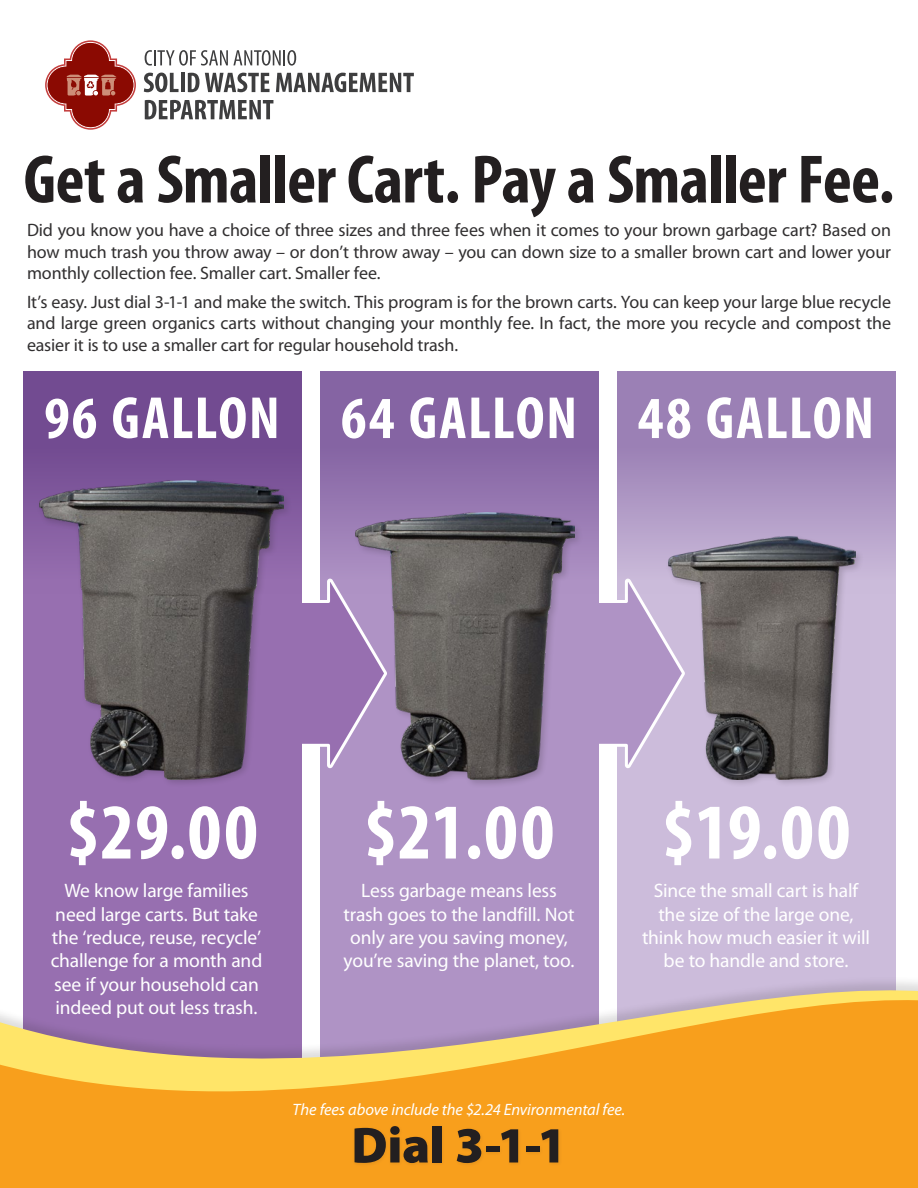
<style>
.page{position:relative;width:918px;height:1188px;background:#fff}
.page>*{position:absolute;margin:0;border:0;box-sizing:border-box;transform-origin:0 0}
.t1{font:700 condensed 79.5px "Myriad Pro";letter-spacing:.025em;color:#fff}
.t2{font:700 condensed 69px "Myriad Pro";letter-spacing:-.01em;color:#231f20}
.t3{font:700 condensed 60px "Myriad Pro";letter-spacing:.025em;color:#fff}
.t4{font:900 51px "Myriad Pro";color:#231f20}
.t5{font:19.5px/23.4px "Myriad Pro";letter-spacing:-.01em;color:#fff;text-align:center}
.t6{font:18px/21.6px "Myriad Pro";letter-spacing:-.01em;color:#312f30;text-align:justify}
.t7{font:italic 16.5px "Myriad Pro";letter-spacing:-.005em;color:#fff}
</style>
<div class="page">
<div style="left:617px;top:372px;width:278px;height:749px;background:#ccbcdb"></div>
<svg style="left:598px;top:576px;width:67px;height:195px"></svg>
<div style="left:320px;top:372px;width:278px;height:749px;background:#af93c5"></div>
<svg style="left:301px;top:576px;width:52px;height:195px"></svg>
<div style="left:23px;top:372px;width:278px;height:749px;background:#976fb0"></div>
<svg style="left:0;top:874px;width:918px;height:230px"></svg>
<div style="left:0;top:1104px;width:918px;height:84px;background:#f89f1c"></div>
<svg style="left:144px;top:73px;width:35px;height:19px"></svg>
<hr style="left:181px;top:73px;width:3px;height:19px;background:#3e3e3f">
<svg style="left:188px;top:73px;width:82px;height:19px"></svg>
<svg style="left:276px;top:73px;width:138px;height:19px"></svg>
<svg style="left:145px;top:100px;width:128px;height:19px"></svg>
<svg style="left:145px;top:50px;width:151px;height:16px"></svg>
<svg style="left:45px;top:40px;width:91px;height:90px"></svg>
<div style="left:352px;top:1124px;width:211px;height:43px;background:#231f20;opacity:.1"></div>
<div style="left:23px;top:372px;width:278px;height:222px;background:linear-gradient(to bottom,#69428a,#946cae)"></div>
<div style="left:320px;top:372px;width:278px;height:222px;background:linear-gradient(to bottom,#7a589a,#ae92c4)"></div>
<div style="left:617px;top:372px;width:278px;height:222px;background:linear-gradient(to bottom,#8f71ac,#cab9d9)"></div>
<div style="left:36px;top:477px;width:257px;height:311px;background:#231f20;opacity:.2"></div>
<img style="left:39px;top:481px;width:245px;height:298px">
<div style="left:665px;top:533px;width:200px;height:255px;background:#231f20;opacity:.2"></div>
<img style="left:668px;top:536px;width:188px;height:243px">
<div style="left:353px;top:509px;width:230px;height:279px;background:#231f20;opacity:.2"></div>
<img style="left:356px;top:512px;width:218px;height:267px">
<p class="t2" style="left:24px;top:136px;width:872px">Get a Smaller Cart. Pay a Smaller Fee.</p>
<p class="t6" style="left:27px;top:219px;width:866px">Did you know you have a choice of three sizes and three fees when it comes to your brown garbage cart? Based on how much trash you throw away – or don’t throw away – you can down size to a smaller brown cart and lower your monthly collection fee. Smaller cart. Smaller fee.</p>
<p class="t6" style="left:27px;top:290px;width:866px">It’s easy. Just dial 3-1-1 and make the switch. This program is for the brown carts. You can keep your large blue recycle and large green organics carts without changing your monthly fee. In fact, the more you recycle and compost the easier it is to use a smaller cart for regular household trash.</p>
<p class="t3" style="left:44px;top:381px;width:237px">96 GALLON</p>
<p class="t3" style="left:341px;top:381px;width:238px">64 GALLON</p>
<p class="t3" style="left:638px;top:381px;width:238px">48 GALLON</p>
<p class="t1" style="left:66px;top:782px;width:193px">$29.00</p>
<p class="t1" style="left:364px;top:782px;width:192px">$21.00</p>
<p class="t1" style="left:661px;top:782px;width:191px">$19.00</p>
<p class="t5" style="left:51px;top:879px;width:213px">We know large families need large carts. But take the ‘reduce, reuse, recycle’ challenge for a month and see if your household can indeed put out less trash.</p>
<p class="t5" style="left:343px;top:879px;width:233px">Less garbage means less trash goes to the landfill. Not only are you saving money, you’re saving the planet, too.</p>
<p class="t5" style="left:642px;top:879px;width:229px">Since the small cart is half the size of the large one, think how much easier it will be to handle and store.</p>
<p class="t7" style="left:293px;top:1099px;width:334px">The fees above include the $2.24 Environmental fee.</p>
<p class="t4" style="left:351px;top:1116px;width:217px">Dial 3-1-1</p>
</div>
